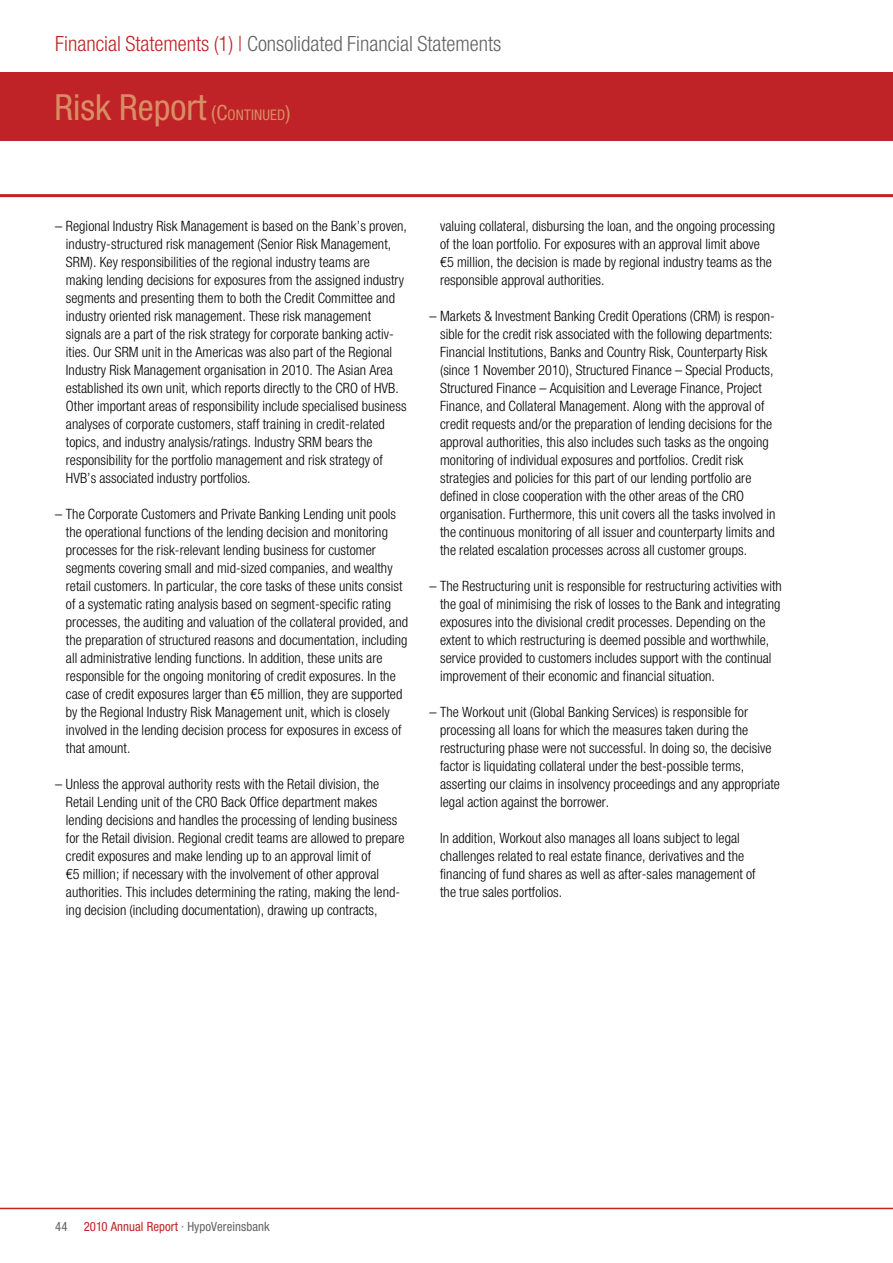
<style>
.page{position:relative;width:893px;height:1263px;background:#fff}
.page>*{position:absolute;margin:0;border:0;box-sizing:border-box;transform-origin:0 0}
.t1{font:condensed 36px "Helvetica Neue";color:#d98d65}
.t2{font:300 condensed 21px "Helvetica Neue";color:#636363}
.t3{font:condensed 21px "Helvetica Neue";color:#d98d65}
.t4{font:300 14.25px/18px "Helvetica HVB Cond";letter-spacing:.005em;color:#000}
.t5{font:condensed 12.75px "Helvetica Neue";letter-spacing:.005em;color:#c02327}
.t6{font:condensed 12.75px "Helvetica Neue";color:#636363}
.s1{color:#c02327}
.s2{font-size:21px}
.s3{font-size:14.7px}
.s4{color:#636363}
</style>
<div class="page">
<hr style="left:0;top:1208px;width:893px;height:1px;background:#c02327">
<div style="left:0;top:72px;width:893px;height:68px;background:#c02327"></div>
<hr style="left:0;top:194px;width:893px;height:3px;background:#c02327">
<h2 class="t2" style="left:55px;top:31px;width:448px"><span class="s1">Financial Statements (1) |</span> Consolidated Financial Statements</h2>
<h1 class="t1" style="left:55px;top:87px;width:181px">Risk Report <span class="s2">(C</span><span class="s3">ontinued</span></h1>
<h2 class="t3" style="left:286px;top:101px;width:7px">)</h2>
<p class="t4" style="left:66px;top:216px;width:343px;text-indent:-11px">– Regional Industry Risk Management is based on the Bank’s proven, industry-structured risk management (Senior Risk Management, SRM). Key responsibilities of the regional industry teams are making lending decisions for exposures from the assigned industry segments and presenting them to both the Credit Committee and industry oriented risk management. These risk management signals are a part of the risk strategy for corporate banking activ&shy;ities. Our SRM unit in the Americas was also part of the Regional Industry Risk Management organisation in 2010. The Asian Area established its own unit, which reports directly to the CRO of HVB.<br>Other important areas of responsibility include specialised business analyses of corporate customers, staff training in credit-related topics, and industry analysis/ratings. Industry SRM bears the responsibility for the portfolio management and risk strategy of HVB’s associated industry portfolios.</p>
<p class="t4" style="left:66px;top:504px;width:344px;text-indent:-11px">– The Corporate Customers and Private Banking Lending unit pools the operational functions of the lending decision and monitoring processes for the risk-relevant lending business for customer segments covering small and mid-sized companies, and wealthy retail customers. In particular, the core tasks of these units consist of a systematic rating analysis based on segment-specific rating processes, the auditing and valuation of the collateral provided, and the preparation of structured reasons and documentation, including all administrative lending functions. In addition, these units are responsible for the ongoing monitoring of credit exposures. In the case of credit exposures larger than €5 million, they are supported by the Regional Industry Risk Management unit, which is closely involved in the lending decision process for exposures in excess of that amount.</p>
<p class="t4" style="left:66px;top:774px;width:340px;text-indent:-11px">– Unless the approval authority rests with the Retail division, the Retail Lending unit of the CRO Back Office department makes lending decisions and handles the processing of lending business for the Retail division. Regional credit teams are allowed to prepare credit exposures and make lending up to an approval limit of<br>€5 million; if necessary with the involvement of other approval authorities. This includes determining the rating, making the lend&shy;ing decision (including documentation), drawing up contracts,</p>
<p class="t4" style="left:440px;top:217px;width:337px">valuing collateral, disbursing the loan, and the ongoing processing of the loan portfolio. For exposures with an approval limit above €5 million, the decision is made by regional industry teams as the responsible approval authorities.</p>
<p class="t4" style="left:440px;top:307px;width:337px;text-indent:-11px">– Markets &amp; Investment Banking Credit Operations (CRM) is respon&shy;sible for the credit risk associated with the following departments:<br>Financial Institutions, Banks and Country Risk, Counterparty Risk (since 1 November 2010), Structured Finance – Special Products, Structured Finance – Acquisition and Leverage Finance, Project Finance, and Collateral Management. Along with the approval of credit requests and/or the preparation of lending decisions for the approval authorities, this also includes such tasks as the ongoing monitoring of individual exposures and portfolios. Credit risk strategies and policies for this part of our lending portfolio are defined in close cooperation with the other areas of the CRO organisation. Furthermore, this unit covers all the tasks involved in the continuous monitoring of all issuer and counterparty limits and the related escalation processes across all customer groups.</p>
<p class="t4" style="left:440px;top:576px;width:343px;text-indent:-11px">– The Restructuring unit is responsible for restructuring activities with the goal of minimising the risk of losses to the Bank and integrating exposures into the divisional credit processes. Depending on the extent to which restructuring is deemed possible and worthwhile, service provided to customers includes support with the continual improvement of their economic and financial situation.</p>
<p class="t4" style="left:440px;top:702px;width:341px;text-indent:-11px">– The Workout unit (Global Banking Services) is responsible for processing all loans for which the measures taken during the restructuring phase were not successful. In doing so, the decisive factor is liquidating collateral under the best-possible terms, asserting our claims in insolvency proceedings and any appropriate legal action against the borrower.</p>
<p class="t4" style="left:440px;top:828px;width:317px">In addition, Workout also manages all loans subject to legal challenges related to real estate finance, derivatives and the financing of fund shares as well as after-sales management of the true sales portfolios.</p>
<p class="t6" style="left:55px;top:1218px;width:14px">44</p>
<p class="t5" style="left:84px;top:1218px;width:187px">2010 Annual Report <span class="s4">· HypoVereinsbank</span></p>
</div>
